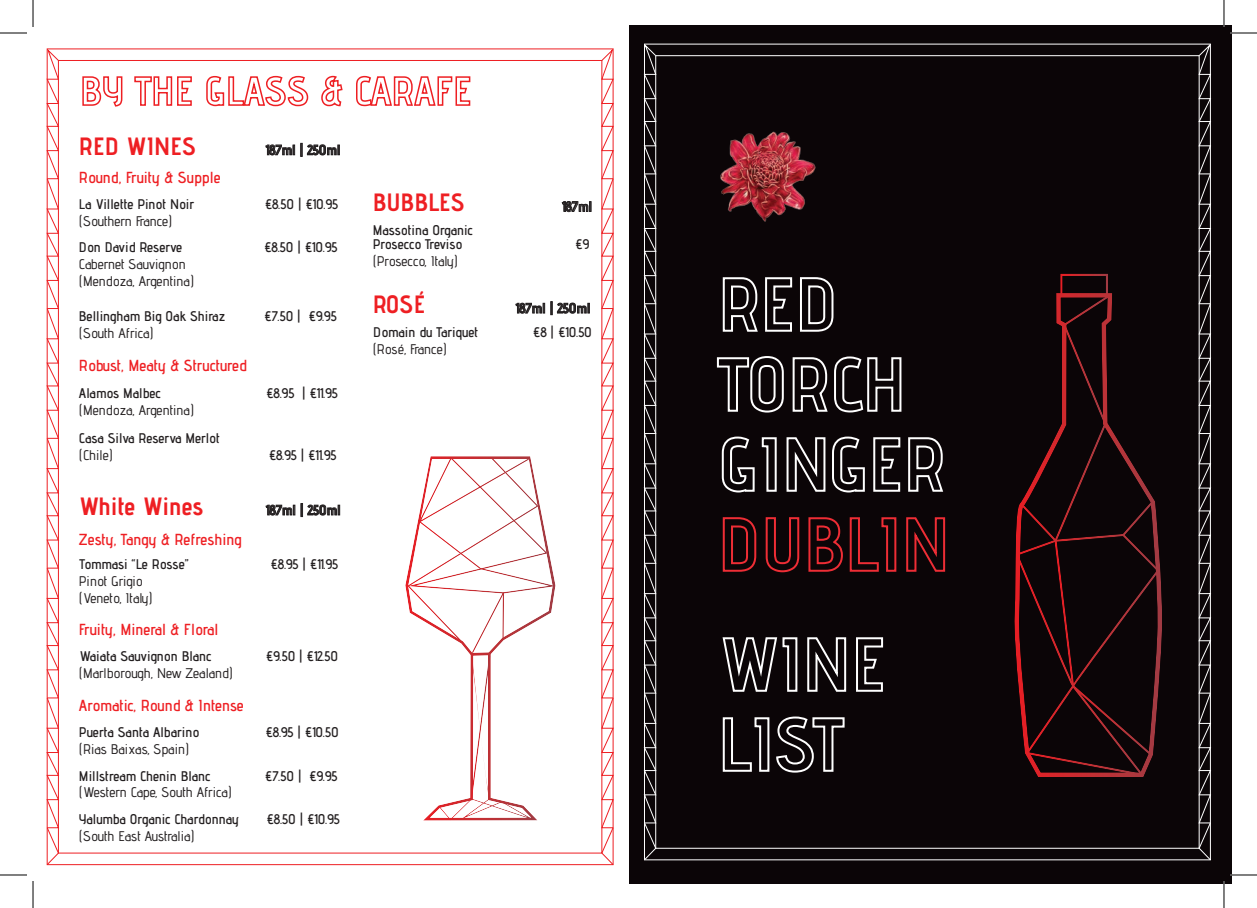
<style>
.page{position:relative;width:1257px;height:908px;background:#fff}
.page>*{position:absolute;margin:0;border:0;box-sizing:border-box;transform-origin:0 0}
.t1{font:700 25px "Advent Pro";color:#ee1f23}
.t2{font:600 16px "Advent Pro";color:#ee1f23}
.t3{font:600 14px/14px "Advent Pro";color:#231f20}
.t4{font:500 14px/16.8px "Advent Pro";color:#231f20}
.t5{font:700 14px "Advent Pro";color:#231f20}
</style>
<div class="page">
<div style="left:629px;top:25px;width:602px;height:858px;background:#0b0507"></div>
<svg style="left:643px;top:43px;width:14px;height:818px"></svg>
<svg style="left:1198px;top:43px;width:13px;height:818px"></svg>
<svg style="left:722px;top:277px;width:71px;height:55px"></svg>
<svg style="left:800px;top:277px;width:34px;height:55px"></svg>
<svg style="left:716px;top:356px;width:68px;height:57px"></svg>
<svg style="left:792px;top:356px;width:110px;height:57px"></svg>
<svg style="left:721px;top:436px;width:34px;height:57px"></svg>
<svg style="left:761px;top:437px;width:16px;height:55px"></svg>
<svg style="left:786px;top:436px;width:79px;height:57px"></svg>
<svg style="left:873px;top:437px;width:28px;height:55px"></svg>
<svg style="left:908px;top:437px;width:36px;height:55px"></svg>
<svg style="left:722px;top:517px;width:35px;height:55px"></svg>
<svg style="left:765px;top:517px;width:35px;height:56px"></svg>
<svg style="left:808px;top:517px;width:89px;height:55px"></svg>
<svg style="left:906px;top:517px;width:40px;height:55px"></svg>
<svg style="left:722px;top:637px;width:76px;height:55px"></svg>
<svg style="left:807px;top:637px;width:40px;height:55px"></svg>
<svg style="left:856px;top:637px;width:28px;height:55px"></svg>
<svg style="left:722px;top:716px;width:123px;height:57px"></svg>
<svg style="left:1014px;top:293px;width:148px;height:484px"></svg>
<img style="left:720px;top:131px;width:96px;height:91px">
<svg style="left:46px;top:48px;width:14px;height:818px"></svg>
<svg style="left:600px;top:48px;width:14px;height:818px"></svg>
<svg style="left:265px;top:145px;width:30px;height:10px"></svg>
<svg style="left:301px;top:143px;width:38px;height:14px"></svg>
<svg style="left:266px;top:505px;width:29px;height:10px"></svg>
<svg style="left:301px;top:503px;width:39px;height:14px"></svg>
<svg style="left:562px;top:201px;width:29px;height:11px"></svg>
<svg style="left:515px;top:301px;width:74px;height:14px"></svg>
<svg style="left:82px;top:76px;width:41px;height:31px"></svg>
<svg style="left:134px;top:76px;width:58px;height:30px"></svg>
<svg style="left:206px;top:75px;width:103px;height:32px"></svg>
<svg style="left:321px;top:75px;width:22px;height:32px"></svg>
<svg style="left:356px;top:75px;width:115px;height:32px"></svg>
<svg style="left:405px;top:456px;width:151px;height:364px"></svg>
<hr style="left:1230px;top:32px;width:27px;height:2px;background:#fff">
<hr style="left:1230px;top:874px;width:27px;height:2px;background:#fff">
<svg style="left:0;top:33px;width:27px;height:1px"></svg>
<svg style="left:1230px;top:33px;width:27px;height:1px"></svg>
<svg style="left:0;top:875px;width:27px;height:1px"></svg>
<svg style="left:1230px;top:875px;width:27px;height:1px"></svg>
<svg style="left:33px;top:0;width:1px;height:27px"></svg>
<svg style="left:33px;top:881px;width:1px;height:27px"></svg>
<svg style="left:1223px;top:0;width:1px;height:27px"></svg>
<svg style="left:1223px;top:881px;width:1px;height:27px"></svg>
<h1 class="t1" style="left:79px;top:133px;width:119px">RED WINES</h1>
<p class="t5" style="left:266px;top:143px;width:76px">187ml | 250ml</p>
<p class="t2" style="left:79px;top:170px;width:143px">Round, Fruity &amp; Supple</p>
<p class="t3" style="left:79px;top:198px;width:117px">La Villette Pinot Noir</p>
<p class="t3" style="left:265px;top:198px;width:75px">€8.50 | €10.95</p>
<p class="t4" style="left:79px;top:213px;width:95px">(Southern France)</p>
<p class="t3" style="left:79px;top:241px;width:105px">Don David Reserve</p>
<p class="t3" style="left:264px;top:241px;width:75px">€8.50 | €10.95</p>
<p class="t4" style="left:79px;top:257px;width:117px">Cabernet Sauvignon (Mendoza, Argentina)</p>
<p class="t3" style="left:79px;top:310px;width:148px">Bellingham Big Oak Shiraz</p>
<p class="t3" style="left:264px;top:310px;width:74px">€7.50 | €9.95</p>
<p class="t4" style="left:79px;top:325px;width:76px">(South Africa)</p>
<p class="t2" style="left:79px;top:358px;width:169px">Robust, Meaty &amp; Structured</p>
<p class="t3" style="left:79px;top:387px;width:84px">Alamos Malbec</p>
<p class="t3" style="left:266px;top:387px;width:73px">€8.95 | €11.95</p>
<p class="t4" style="left:79px;top:403px;width:117px">(Mendoza, Argentina)</p>
<p class="t3" style="left:79px;top:432px;width:142px">Casa Silva Reserva Merlot</p>
<p class="t4" style="left:79px;top:447px;width:35px">(Chile)</p>
<p class="t3" style="left:269px;top:449px;width:69px">€8.95 | €11.95</p>
<h1 class="t1" style="left:79px;top:493px;width:126px">White Wines</h1>
<p class="t5" style="left:266px;top:503px;width:76px">187ml | 250ml</p>
<p class="t2" style="left:79px;top:532px;width:164px">Zesty, Tangy &amp; Refreshing</p>
<p class="t3" style="left:80px;top:558px;width:111px">Tommasi “Le Rosse”</p>
<p class="t3" style="left:270px;top:558px;width:69px">€8.95 | €11.95</p>
<p class="t4" style="left:79px;top:573px;width:75px">Pinot Grigio (Veneto, Italy)</p>
<p class="t2" style="left:79px;top:622px;width:141px">Fruity, Mineral &amp; Floral</p>
<p class="t3" style="left:79px;top:650px;width:133px">Waiata Sauvignon Blanc</p>
<p class="t3" style="left:266px;top:650px;width:74px">€9.50 | €12.50</p>
<p class="t4" style="left:79px;top:665px;width:156px">(Marlborough, New Zealand)</p>
<p class="t2" style="left:79px;top:698px;width:166px">Aromatic, Round &amp; Intense</p>
<p class="t3" style="left:79px;top:726px;width:122px">Puerta Santa Albarino</p>
<p class="t3" style="left:265px;top:726px;width:75px">€8.95 | €10.50</p>
<p class="t4" style="left:79px;top:741px;width:112px">(Rias Baixas, Spain)</p>
<p class="t3" style="left:79px;top:769px;width:133px">Millstream Chenin Blanc</p>
<p class="t3" style="left:265px;top:769px;width:74px">€7.50 | €9.95</p>
<p class="t4" style="left:79px;top:785px;width:154px">(Western Cape, South Africa)</p>
<p class="t3" style="left:79px;top:813px;width:162px">Yalumba Organic Chardonnay</p>
<p class="t3" style="left:266px;top:813px;width:75px">€8.50 | €10.95</p>
<p class="t4" style="left:79px;top:828px;width:117px">(South East Australia)</p>
<h1 class="t1" style="left:373px;top:190px;width:94px">BUBBLES</h1>
<p class="t5" style="left:562px;top:199px;width:32px">187ml</p>
<p class="t3" style="left:373px;top:224px;width:102px">Massotina Organic<br>Prosecco Treviso</p>
<p class="t3" style="left:575px;top:238px;width:15px">€9</p>
<p class="t4" style="left:373px;top:254px;width:87px">(Prosecco, Italy)</p>
<h1 class="t1" style="left:373px;top:291px;width:54px">ROSÉ</h1>
<p class="t5" style="left:516px;top:301px;width:76px">187ml | 250ml</p>
<p class="t3" style="left:373px;top:326px;width:107px">Domain du Tariquet</p>
<p class="t3" style="left:533px;top:326px;width:61px">€8 | €10.50</p>
<p class="t4" style="left:373px;top:342px;width:76px">(Rosé, France)</p>
</div>
